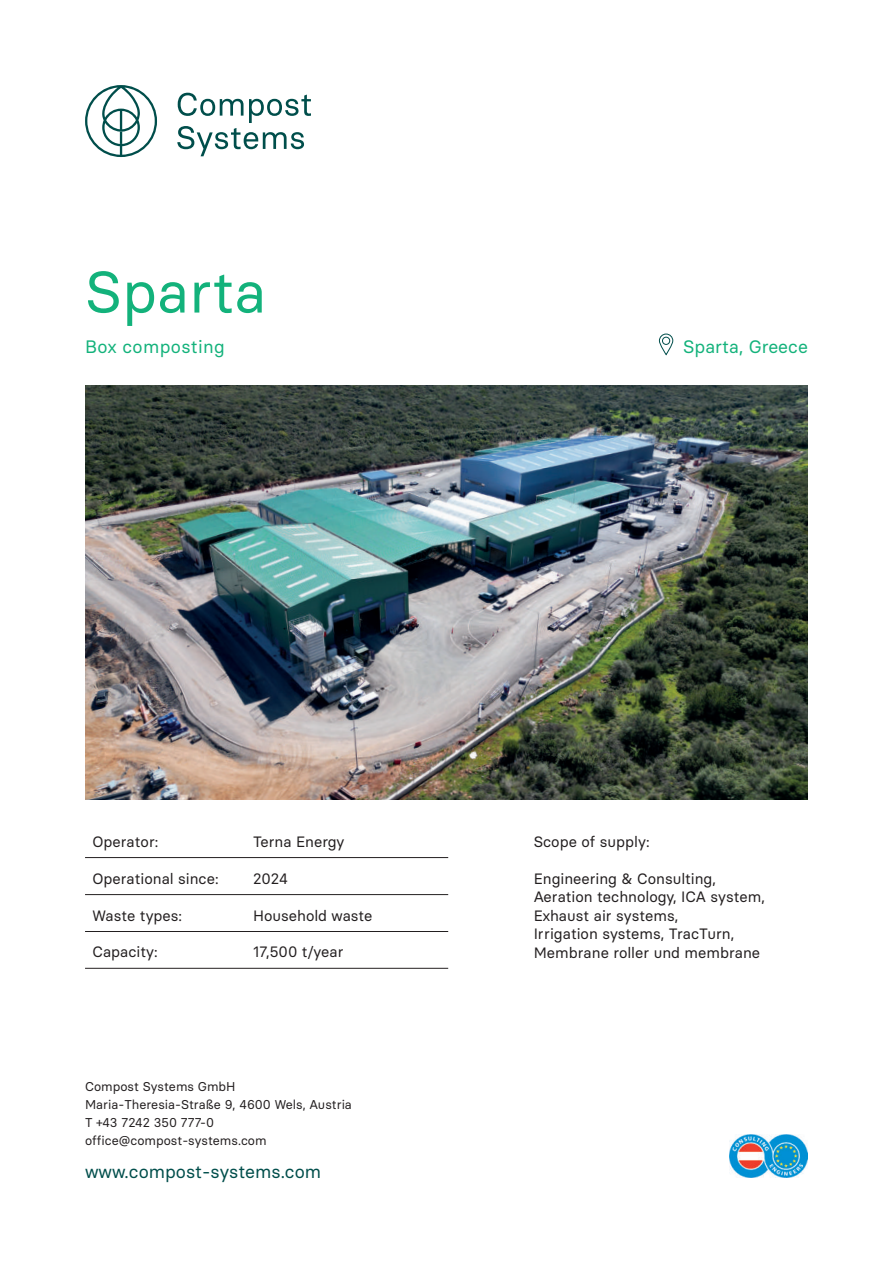
<style>
.page{position:relative;width:893px;height:1263px;background:#fff}
.page>*{position:absolute;margin:0;border:0;box-sizing:border-box;transform-origin:0 0}
.t1{font:58.5px "Basier Circle";color:#13b27b}
.t2{font:18px "Basier Circle";letter-spacing:.01em;color:#13b27b}
.t3{font:18px "Basier Circle";color:#004e4b}
.t4{font:15px/18.5px "Basier Circle";color:#231f20}
.t5{font:12.75px/18px "Basier Circle";color:#231f20}
</style>
<div class="page">
<img style="left:729px;top:1134px;width:79px;height:44px">
<img style="left:85px;top:386px;width:723px;height:414px">
<hr style="left:85px;top:857px;width:363px;height:1px;background:#231f20">
<hr style="left:85px;top:894px;width:363px;height:1px;background:#231f20">
<hr style="left:85px;top:931px;width:363px;height:1px;background:#231f20">
<hr style="left:85px;top:968px;width:363px;height:1px;background:#231f20">
<div style="left:659px;top:334px;width:14px;height:21px;border:1px solid #004e4b;border-radius:7px"></div>
<div style="left:662px;top:337px;width:8px;height:8px;border:1px solid #004e4b;border-radius:50%"></div>
<svg style="left:177px;top:93px;width:134px;height:63px"></svg>
<svg style="left:85px;top:85px;width:72px;height:72px"></svg>
<h1 class="t1" style="left:85px;top:255px;width:183px">Sparta</h1>
<p class="t2" style="left:85px;top:335px;width:141px">Box composting</p>
<p class="t2" style="left:683px;top:335px;width:126px">Sparta, Greece</p>
<p class="t4" style="left:92px;top:832px;width:68px">Operator:</p>
<p class="t4" style="left:253px;top:832px;width:93px">Terna Energy</p>
<p class="t4" style="left:92px;top:869px;width:128px">Operational since:</p>
<p class="t4" style="left:253px;top:869px;width:36px">2024</p>
<p class="t4" style="left:92px;top:906px;width:91px">Waste types:</p>
<p class="t4" style="left:253px;top:906px;width:121px">Household waste</p>
<p class="t4" style="left:92px;top:942px;width:67px">Capacity:</p>
<p class="t4" style="left:253px;top:942px;width:92px">17,500 t/year</p>
<p class="t5" style="left:85px;top:1077px;width:268px">Compost Systems GmbH<br>Maria-Theresia-Straße 9, 4600 Wels, Austria<br>T +43 7242 350 777-0 office@compost-systems.com</p>
<p class="t3" style="left:85px;top:1160px;width:238px">www.compost-systems.com</p>
<p class="t4" style="left:534px;top:832px;width:117px">Scope of supply:</p>
<p class="t4" style="left:534px;top:869px;width:233px">Engineering &amp; Consulting,<br>Aeration technology, ICA system,<br>Exhaust air systems,<br>Irrigation systems, TracTurn,<br>Membrane roller und membrane</p>
</div>
